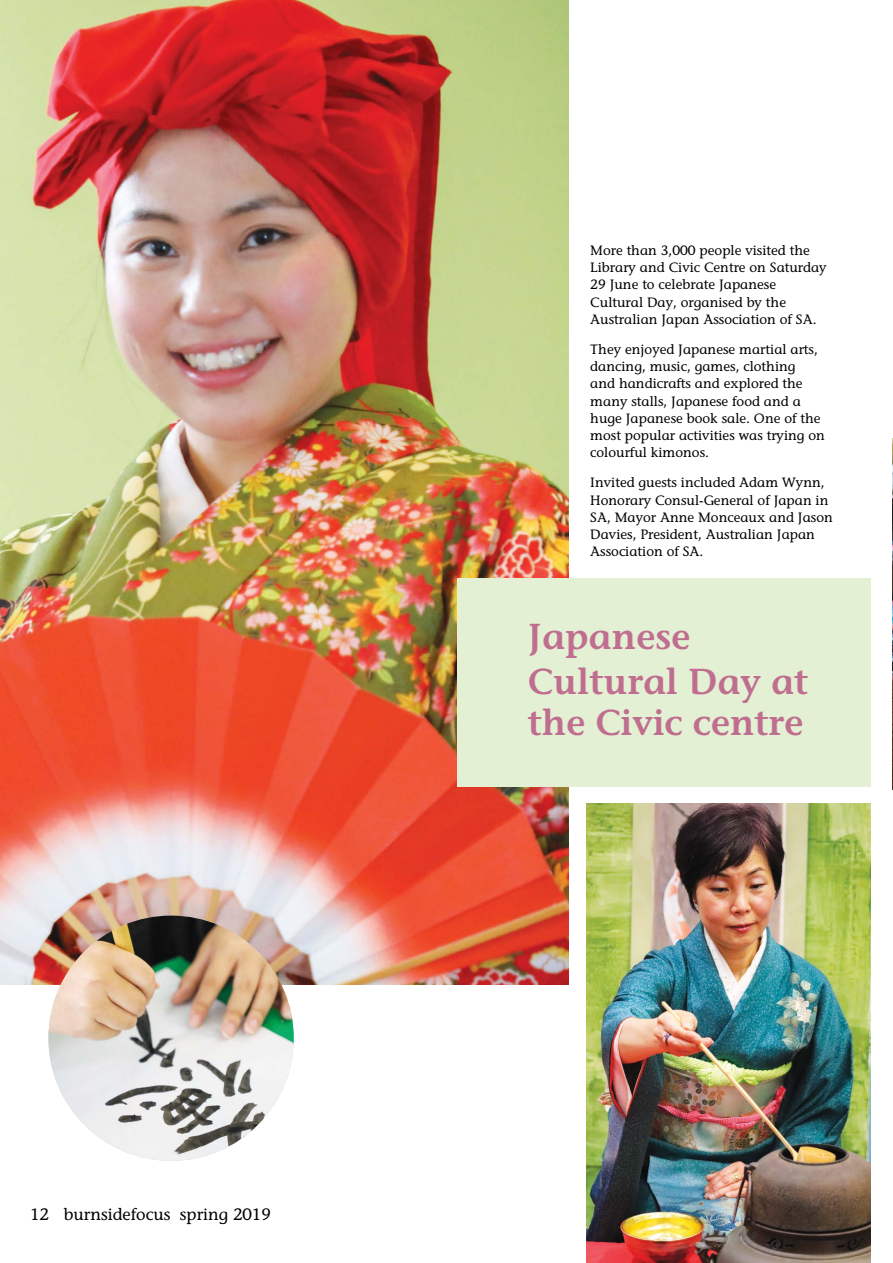
<style>
.page{position:relative;width:893px;height:1263px;background:#fff}
.page>*{position:absolute;margin:0;border:0;box-sizing:border-box;transform-origin:0 0}
.t1{font:600 36px/43px "Stone Informal";color:#c06e90}
.t2{font:16.5px "Stone Informal";color:#000}
.t3{font:13.5px/17.2px "Stone Informal";color:#000}
</style>
<div class="page">
<img style="left:0;top:0;width:568px;height:984px">
<img style="left:48px;top:915px;width:246px;height:246px;border-radius:123px">
<img style="left:586px;top:803px;width:284px;height:460px">
<img style="left:892px;top:438px;width:1px;height:351px">
<div style="left:457px;top:578px;width:413px;height:209px;background:#e3f0d4"></div>
<p class="t2" style="left:30px;top:1204px;width:242px">12 burnsidefocus spring 2019</p>
<p class="t3" style="left:590px;top:241px;width:238px">More than 3,000 people visited the Library and Civic Centre on Saturday 29 June to celebrate Japanese Cultural Day, organised by the Australian Japan Association of SA.</p>
<p class="t3" style="left:590px;top:340px;width:236px">They enjoyed Japanese martial arts, dancing, music, games, clothing<br>and handicrafts and explored the many stalls, Japanese food and a huge Japanese book sale. One of the most popular activities was trying on colourful kimonos.</p>
<p class="t3" style="left:590px;top:474px;width:244px">Invited guests included Adam Wynn,<br>Honorary Consul-General of Japan in<br>SA, Mayor Anne Monceaux and Jason<br>Davies, President, Australian Japan<br>Association of SA.</p>
<h1 class="t1" style="left:528px;top:615px;width:281px">Japanese<br>Cultural Day at the Civic centre</h1>
</div>
